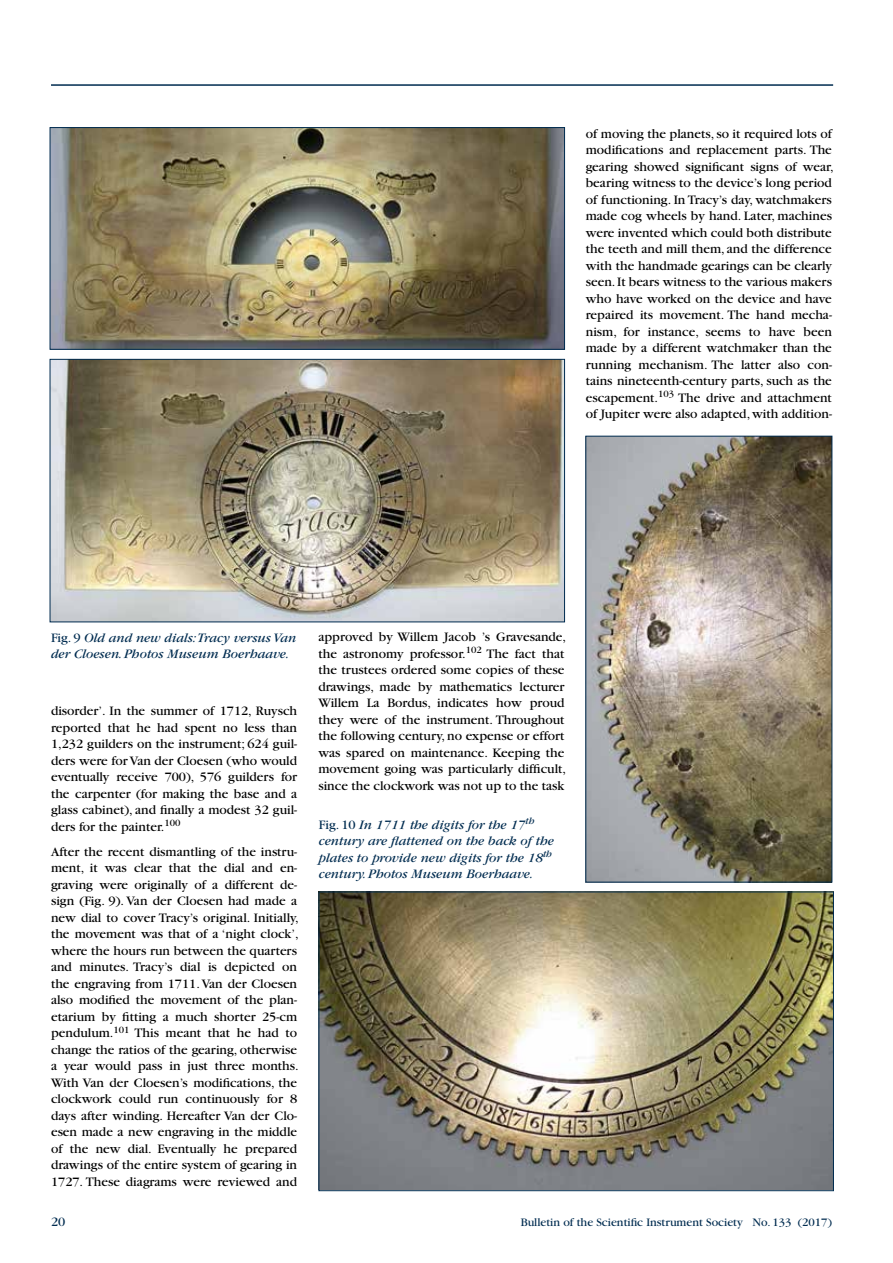
<style>
.page{position:relative;width:893px;height:1263px;background:#fff}
.page>*{position:absolute;margin:0;border:0;box-sizing:border-box;transform-origin:0 0}
.t1{font:13.5px/16.5px "Garamond";color:#000}
.t2{font:italic 13.5px/16.5px "Garamond";color:#002c50}
.t3{font:13.5px "Garamond";color:#002c50}
.t4{font:12px "Garamond";color:#002c50}
.s1{font-style:normal}
</style>
<div class="page">
<hr style="left:51px;top:84px;width:782px;height:2px;background:#002c50">
<img style="left:587px;top:438px;width:243px;height:442px">
<div style="left:585px;top:436px;width:247px;height:446px;border:1px solid #002c50"></div>
<img style="left:321px;top:893px;width:511px;height:296px">
<div style="left:319px;top:891px;width:515px;height:300px;border:1px solid #002c50"></div>
<img style="left:52px;top:129px;width:511px;height:219px">
<div style="left:50px;top:127px;width:515px;height:223px;border:1px solid #002c50"></div>
<img style="left:52px;top:361px;width:511px;height:259px">
<div style="left:50px;top:359px;width:515px;height:263px;border:1px solid #002c50"></div>
<p class="t1" style="left:586px;top:126px;width:249px">of moving the planets, so it required lots of modifications and replacement parts. The gearing showed significant signs of wear, bearing witness to the device’s long period of functioning. In Tracy’s day, watchmakers made cog wheels by hand. Later, machines were invented which could both distribute the teeth and mill them, and the difference with the handmade gearings can be clearly seen. It bears witness to the various makers who have worked on the device and have repaired its movement. The hand mecha&shy;nism, for instance, seems to have been made by a different watchmaker than the running mechanism. The latter also con&shy;tains nineteenth-century parts, such as the escapement.<sup>103</sup> The drive and attachment of Jupiter were also adapted, with addition-</p>
<p class="t2" style="left:51px;top:630px;width:247px"><span class="s1">Fig. 9</span> Old and new dials: Tracy versus Van der Cloesen. Photos Museum Boerhaave.</p>
<p class="t1" style="left:51px;top:703px;width:248px;text-align:justify">disorder’. In the summer of 1712, Ruysch reported that he had spent no less than 1,232 guilders on the instrument; 624 guil&shy;ders were for Van der Cloesen (who would eventually receive 700), 576 guilders for the carpenter (for making the base and a glass cabinet), and finally a modest 32 guil&shy;ders for the painter.<sup>100</sup></p>
<p class="t1" style="left:51px;top:843px;width:249px">After the recent dismantling of the instru&shy;ment, it was clear that the dial and en&shy;graving were originally of a different de&shy;sign (Fig. 9). Van der Cloesen had made a new dial to cover Tracy’s original. Initially, the movement was that of a ‘night clock’, where the hours run between the quarters and minutes. Tracy’s dial is depicted on the engraving from 1711. Van der Cloesen also modified the movement of the plan&shy;etarium by fitting a much shorter 25-cm pendulum.<sup>101</sup> This meant that he had to change the ratios of the gearing, otherwise a year would pass in just three months.<br>With Van der Cloesen’s modifications, the clockwork could run continuously for 8 days after winding. Hereafter Van der Clo&shy;esen made a new engraving in the middle of the new dial. Eventually he prepared drawings of the entire system of gearing in 1727. These diagrams were reviewed and</p>
<p class="t1" style="left:318px;top:629px;width:249px">approved by Willem Jacob ’s Gravesande, the astronomy professor.<sup>102</sup> The fact that the trustees ordered some copies of these drawings, made by mathematics lecturer Willem La Bordus, indicates how proud they were of the instrument. Throughout the following century, no expense or effort was spared on maintenance. Keeping the movement going was particularly difficult, since the clockwork was not up to the task</p>
<p class="t2" style="left:319px;top:817px;width:237px"><span class="s1">Fig. 10</span> In 1711 the digits for the 17<sup>th </sup>century are flattened on the back of the plates to provide new digits for the 18<sup>th </sup>century. Photos Museum Boerhaave.</p>
<p class="t3" style="left:51px;top:1214px;width:16px">20</p>
<p class="t4" style="left:521px;top:1216px;width:313px">Bulletin of the Scientific Instrument Society No. 133 (2017)</p>
</div>
